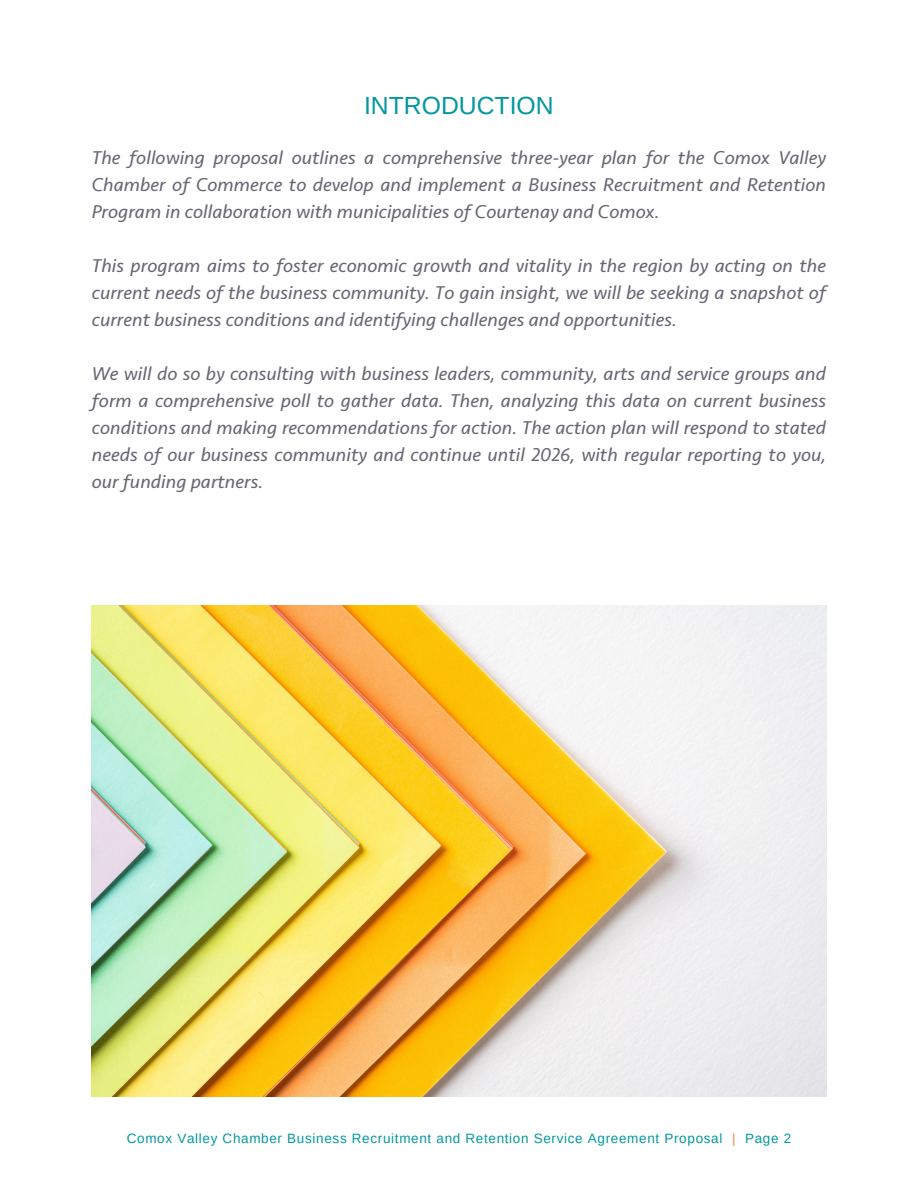
<style>
.page{position:relative;width:918px;height:1188px;background:#fff}
.page>*{position:absolute;margin:0;border:0;box-sizing:border-box;transform-origin:0 0}
.t1{font:24.75px "Arimo";color:#03989e}
.t2{font:italic 19.5px/27px "Seravek";color:#696773;text-align:justify}
.t3{font:13.5px "Arimo";letter-spacing:.05em;color:#03989e}
.s1{color:#ea8f3b}
</style>
<div class="page">
<img style="left:92px;top:606px;width:734px;height:490px">
<h2 class="t1" style="left:364px;top:92px;width:191px">INTRODUCTION</h2>
<h1 class="t2" style="left:92px;top:144px;width:736px">The following proposal outlines a comprehensive three-year plan for the Comox Valley Chamber of Commerce to develop and implement a Business Recruitment and Retention Program in collaboration with municipalities of Courtenay and Comox.</h1>
<h2 class="t2" style="left:92px;top:252px;width:736px">This program aims to foster economic growth and vitality in the region by acting on the current needs of the business community. To gain insight, we will be seeking a snapshot of current business conditions and identifying challenges and opportunities.</h2>
<h2 class="t2" style="left:92px;top:360px;width:736px">We will do so by consulting with business leaders, community, arts and service groups and form a comprehensive poll to gather data. Then, analyzing this data on current business conditions and making recommendations for action. The action plan will respond to stated needs of our business community and continue until 2026, with regular reporting to you, our funding partners.</h2>
<p class="t3" style="left:127px;top:1131px;width:666px">Comox Valley Chamber Business Recruitment and Retention Service Agreement Proposal <span class="s1">|</span> Page 2</p>
</div>
